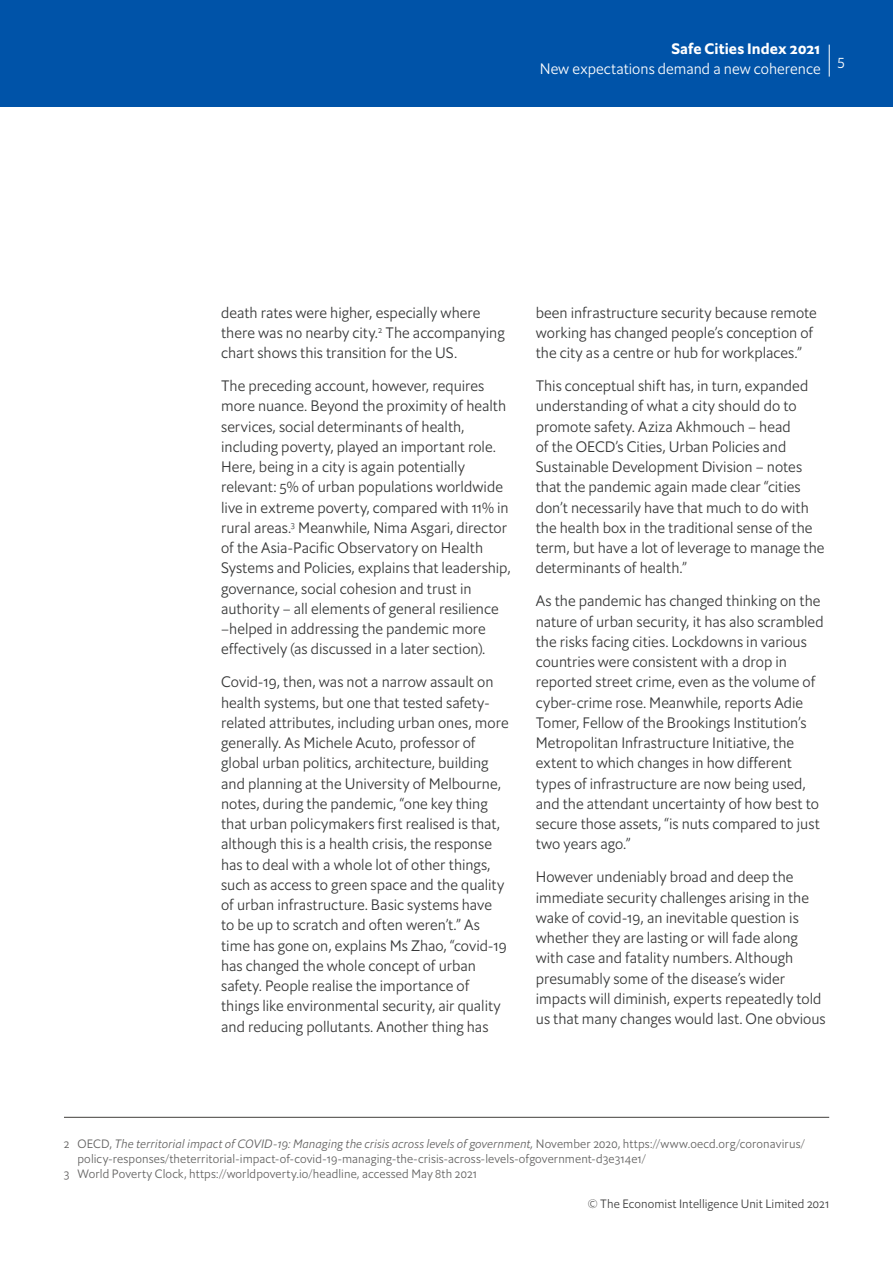
<style>
.page{position:relative;width:893px;height:1263px;background:#fff}
.page>*{position:absolute;margin:0;border:0;box-sizing:border-box;transform-origin:0 0}
.t1{font:300 15px/20.2px "Econ Sans OS";color:#363737}
.t2{font:300 15px "Econ Sans OS";letter-spacing:.005em;color:#fff}
.t3{font:700 15px "Econ Sans OS";letter-spacing:.005em;color:#fff}
.t4{font:300 12px "Econ Sans OS";letter-spacing:.01em;color:#626160}
.t5{font:italic 300 12px "Econ Sans OS";letter-spacing:.005em;color:#626160}
.t6{font:300 12px "Econ Sans OS";letter-spacing:.01em;color:#3c3c3c}
.s1{font-style:normal}
</style>
<div class="page">
<div style="left:0;top:0;width:893px;height:106px;background:#0053a8"></div>
<hr style="left:829px;top:45px;width:1px;height:32px;background:#fff">
<hr style="left:64px;top:1117px;width:765px;height:1px;background:#413e3b">
<p class="t3" style="left:671px;top:39px;width:151px">Safe Cities Index 2021</p>
<p class="t2" style="left:540px;top:59px;width:282px">New expectations demand a new coherence</p>
<p class="t2" style="left:837px;top:51px;width:9px">5</p>
<p class="t1" style="left:221px;top:302px;width:285px">death rates were higher, especially where there was no nearby city.<sup>2</sup> The accompanying chart shows this transition for the US.</p>
<p class="t1" style="left:221px;top:376px;width:291px">The preceding account, however, requires more nuance. Beyond the proximity of health services, social determinants of health, including poverty, played an important role.<br>Here, being in a city is again potentially relevant: 5% of urban populations worldwide live in extreme poverty, compared with 11% in rural areas.<sup>3</sup> Meanwhile, Nima Asgari, director of the Asia-Pacific Observatory on Health Systems and Policies, explains that leadership, governance, social cohesion and trust in authority – all elements of general resilience –helped in addressing the pandemic more effectively (as discussed in a later section).</p>
<p class="t1" style="left:221px;top:672px;width:289px">Covid-19, then, was not a narrow assault on health systems, but one that tested safety&shy;related attributes, including urban ones, more generally. As Michele Acuto, professor of global urban politics, architecture, building and planning at the University of Melbourne, notes, during the pandemic, “one key thing that urban policymakers first realised is that, although this is a health crisis, the response has to deal with a whole lot of other things, such as access to green space and the quality of urban infrastructure. Basic systems have to be up to scratch and often weren’t.” As time has gone on, explains Ms Zhao, “covid-19 has changed the whole concept of urban safety. People realise the importance of things like environmental security, air quality and reducing pollutants. Another thing has</p>
<p class="t1" style="left:536px;top:302px;width:282px">been infrastructure security because remote working has changed people’s conception of the city as a centre or hub for workplaces.”</p>
<p class="t1" style="left:536px;top:376px;width:290px">This conceptual shift has, in turn, expanded understanding of what a city should do to promote safety. Aziza Akhmouch – head<br>of the OECD’s Cities, Urban Policies and Sustainable Development Division – notes that the pandemic again made clear “cities don’t necessarily have that much to do with the health box in the traditional sense of the term, but have a lot of leverage to manage the determinants of health.”</p>
<p class="t1" style="left:536px;top:591px;width:289px">As the pandemic has changed thinking on the nature of urban security, it has also scrambled the risks facing cities. Lockdowns in various countries were consistent with a drop in reported street crime, even as the volume of cyber-crime rose. Meanwhile, reports Adie Tomer, Fellow of the Brookings Institution’s Metropolitan Infrastructure Initiative, the extent to which changes in how different types of infrastructure are now being used, and the attendant uncertainty of how best to secure those assets, “is nuts compared to just two years ago.”</p>
<p class="t1" style="left:536px;top:867px;width:291px">However undeniably broad and deep the immediate security challenges arising in the wake of covid-19, an inevitable question is whether they are lasting or will fade along with case and fatality numbers. Although presumably some of the disease’s wider impacts will diminish, experts repeatedly told us that many changes would last. One obvious</p>
<p class="t5" style="left:64px;top:1136px;width:742px"><span class="s1">2 OECD,</span> The territorial impact of COVID-19: Managing the crisis across levels of government, <span class="s1">November 2020, https://www.oecd.org/coronavirus/</span></p>
<p class="t4" style="left:77px;top:1151px;width:570px">policy-responses/theterritorial-impact-of-covid-19-managing-the-crisis-across-levels-ofgovernment-d3e314e1/</p>
<p class="t4" style="left:64px;top:1166px;width:415px">3 World Poverty Clock, https://worldpoverty.io/headline, accessed May 8th 2021</p>
<p class="t6" style="left:588px;top:1196px;width:243px">© The Economist Intelligence Unit Limited 2021</p>
</div>
